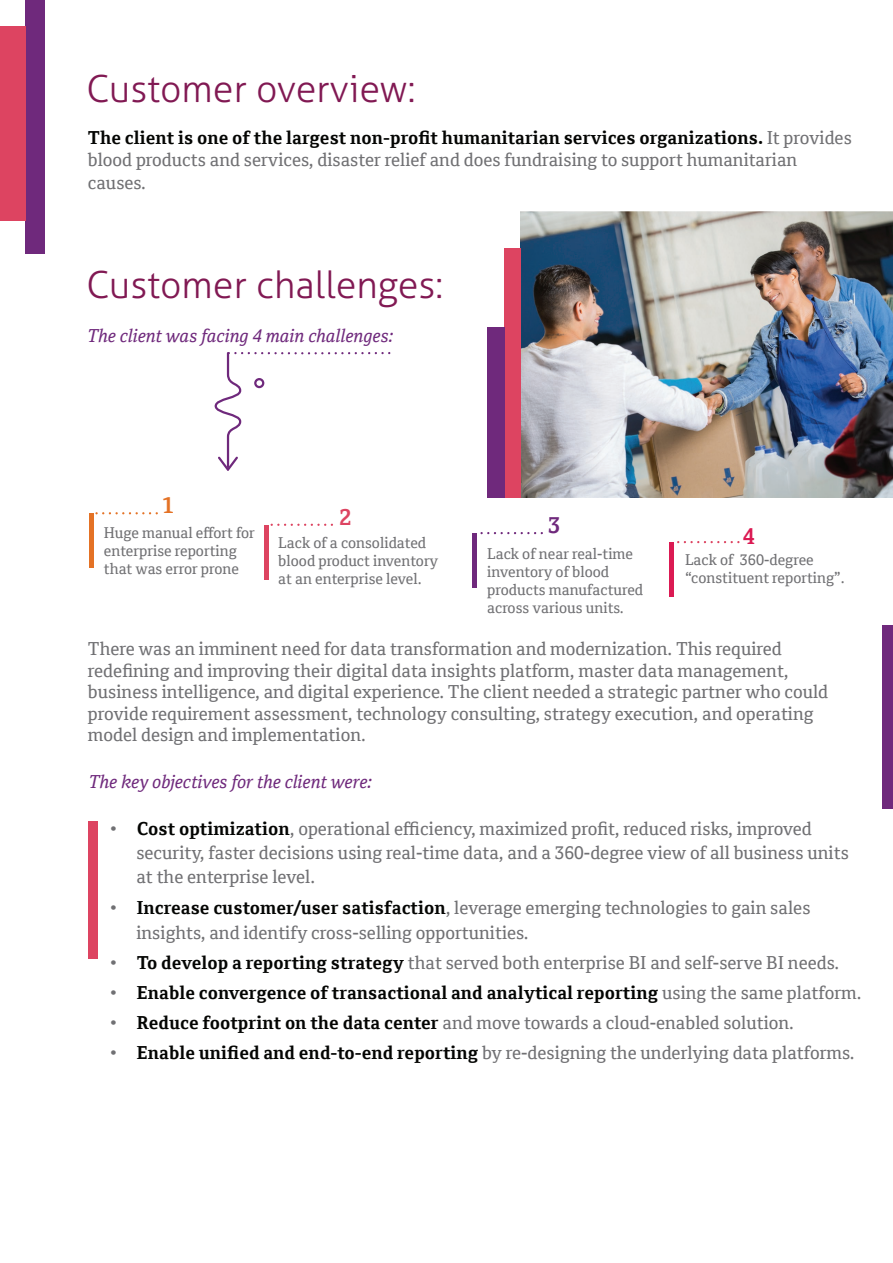
<style>
.page{position:relative;width:893px;height:1263px;background:#fff}
.page>*{position:absolute;margin:0;border:0;box-sizing:border-box;transform-origin:0 0}
.t1{font:300 37.5px "Aller Typo";color:#811953}
.t2{font:700 22.5px "Cordale";color:#e47225}
.t3{font:700 22.5px "Cordale";color:#dd4461}
.t4{font:700 22.5px "Cordale";color:#6f297c}
.t5{font:700 22.5px "Cordale";color:#db1a53}
.t6{font:18px/21.6px "Cordale";color:#707073}
.t7{font:700 18px "Cordale";color:#040503}
.t8{font:italic 18px "Cordale";letter-spacing:-.005em;color:#6f297c}
.t9{font:15px/18px "Cordale";color:#707073}
.s1{font-weight:700;color:#040503}
.s2{font-weight:400;color:#707073}
</style>
<div class="page">
<div style="left:882px;top:625px;width:11px;height:184px;background:#6f297c"></div>
<div style="left:25px;top:0;width:20px;height:254px;background:#6f297c"></div>
<div style="left:0;top:26px;width:25px;height:195px;background:#dd4461"></div>
<img style="left:521px;top:211px;width:372px;height:286px">
<div style="left:504px;top:248px;width:17px;height:249px;background:#dd4461"></div>
<div style="left:487px;top:327px;width:17px;height:170px;background:#6f297c"></div>
<hr style="left:89px;top:513px;width:4px;height:55px;background:#e47225">
<hr style="left:264px;top:525px;width:4px;height:55px;background:#dd4461">
<div style="left:88px;top:822px;width:10px;height:137px;background:#dd4461"></div>
<div style="left:472px;top:533px;width:5px;height:55px;background:#6f297c"></div>
<div style="left:669px;top:542px;width:5px;height:55px;background:#db1a53"></div>
<svg style="left:96px;top:512px;width:61px;height:2px"></svg>
<svg style="left:272px;top:524px;width:60px;height:2px"></svg>
<svg style="left:482px;top:532px;width:60px;height:2px"></svg>
<svg style="left:678px;top:541px;width:61px;height:2px"></svg>
<svg style="left:214px;top:352px;width:177px;height:119px"></svg>
<div style="left:254px;top:378px;width:10px;height:10px;border:2px solid #6f297c;border-radius:50%"></div>
<h1 class="t1" style="left:86px;top:66px;width:331px">Customer overview:</h1>
<p class="t6" style="left:88px;top:126px;width:766px;line-height:22.5px"><span class="s1">The client is one of the largest non-profit humanitarian services organizations.</span> It provides blood products and services, disaster relief and does fundraising to support humanitarian causes.</p>
<h1 class="t1" style="left:86px;top:262px;width:358px">Customer challenges:</h1>
<p class="t8" style="left:87px;top:325px;width:308px">The client was facing 4 main challenges:</p>
<p class="t2" style="left:162px;top:492px;width:14px">1</p>
<p class="t3" style="left:339px;top:504px;width:14px">2</p>
<p class="t4" style="left:548px;top:512px;width:14px">3</p>
<p class="t9" style="left:104px;top:523px;width:152px">Huge manual effort for enterprise reporting that was error prone</p>
<p class="t9" style="left:278px;top:534px;width:162px">Lack of a consolidated blood product inventory at an enterprise level.</p>
<p class="t9" style="left:487px;top:544px;width:157px">Lack of near real-time inventory of blood products manufactured across various units.</p>
<p class="t9" style="left:685px;top:551px;width:161px">Lack of 360-degree “constituent reporting”.</p>
<p class="t5" style="left:743px;top:523px;width:14px">4</p>
<p class="t6" style="left:88px;top:638px;width:742px">There was an imminent need for data transformation and modernization. This required redefining and improving their digital data insights platform, master data management, business intelligence, and digital experience. The client needed a strategic partner who could provide requirement assessment, technology consulting, strategy execution, and operating model design and implementation.</p>
<p class="t8" style="left:88px;top:772px;width:285px">The key objectives for the client were:</p>
<p class="t6" style="left:136px;top:817px;width:714px;line-height:24px;text-indent:-26px">• <span class="s1">Cost optimization</span>, operational efficiency, maximized profit, reduced risks, improved security, faster decisions using real-time data, and a 360-degree view of all business units at the enterprise level.</p>
<p class="t6" style="left:136px;top:894px;width:676px;line-height:25.5px;text-indent:-26px">• <span class="s1">Increase customer/user satisfaction</span>, leverage emerging technologies to gain sales insights, and identify cross-selling opportunities.</p>
<p class="t6" style="left:110px;top:952px;width:731px">• <span class="s1">To develop a reporting strategy</span> that served both enterprise BI and self-serve BI needs.</p>
<p class="t7" style="left:110px;top:982px;width:753px"><span class="s2">•</span> Enable convergence of transactional and analytical reporting <span class="s2">using the same platform.</span></p>
<p class="t6" style="left:110px;top:1012px;width:686px">• <span class="s1">Reduce footprint on the data center</span> and move towards a cloud-enabled solution.</p>
<p class="t6" style="left:110px;top:1042px;width:746px">• <span class="s1">Enable unified and end-to-end reporting</span> by re-designing the underlying data platforms.</p>
</div>
